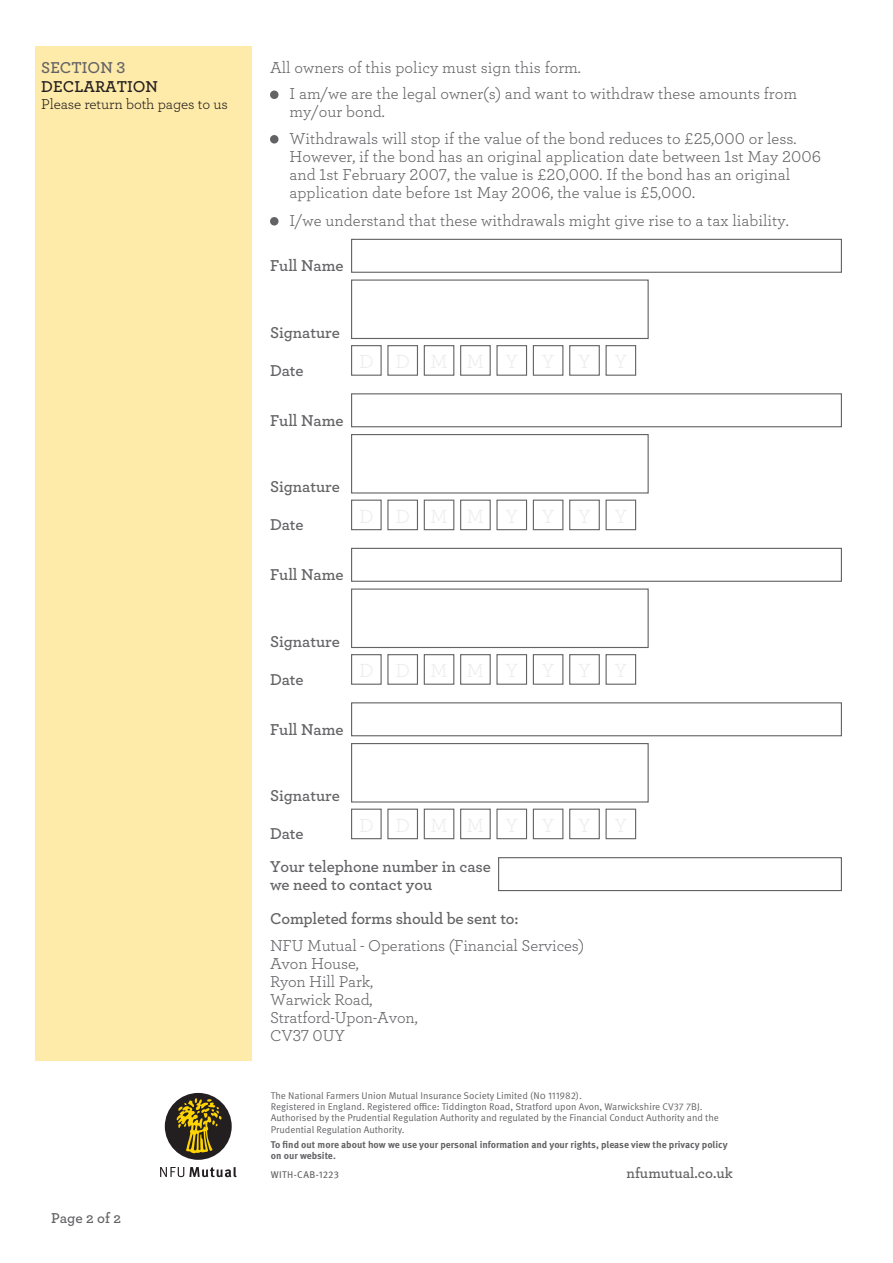
<style>
.page{position:relative;width:893px;height:1263px;background:#fff}
.page>*{position:absolute;margin:0;border:0;box-sizing:border-box;transform-origin:0 0}
.MAIN_BODY_COPY{font:16.5px/18px "Archer";color:#636366}
.MAIN_BODY_COPY-2{font:600 16.5px/18.3px "Archer";letter-spacing:-.005em;color:#636366}
.MAIN_BODY_COPY-3{font:600 16.5px/19.5px "Archer";color:#231f20}
.MAIN_BODY_COPY-4{font:15px "Archer";letter-spacing:-.01em;color:#231f20}
.MAIN_BODY_COPY-5{font:600 15px "Archer";color:#636366}
.t1{font:9.75px/11.2px "Meta Pro";color:#636366}
.t2{font:700 9.75px/11.2px "Meta Pro";color:#636366}
.t3{font:9.75px "Meta Pro";letter-spacing:.03em;color:#636366}
.s1{color:#636366}
</style>
<div class="page">
<div style="left:35px;top:46px;width:217px;height:1014px;background:#ffeba9"></div>
<div style="left:165px;top:1093px;width:67px;height:67px;background:#231f20;border-radius:50%"></div>
<svg style="left:176px;top:1098px;width:46px;height:55px"></svg>
<svg style="left:160px;top:1167px;width:77px;height:10px"></svg>
<div style="left:351px;top:239px;width:491px;height:34px;border:1px solid #636366"></div>
<div style="left:351px;top:279px;width:298px;height:60px;border:1px solid #636366"></div>
<div style="left:351px;top:345px;width:31px;height:31px;border:1px solid #636366"></div>
<div style="left:387px;top:345px;width:31px;height:31px;border:1px solid #636366"></div>
<div style="left:424px;top:345px;width:30px;height:31px;border:1px solid #636366"></div>
<div style="left:460px;top:345px;width:31px;height:31px;border:1px solid #636366"></div>
<div style="left:496px;top:345px;width:31px;height:31px;border:1px solid #636366"></div>
<div style="left:533px;top:345px;width:30px;height:31px;border:1px solid #636366"></div>
<div style="left:569px;top:345px;width:31px;height:31px;border:1px solid #636366"></div>
<div style="left:605px;top:345px;width:31px;height:31px;border:1px solid #636366"></div>
<div style="left:351px;top:393px;width:491px;height:34px;border:1px solid #636366"></div>
<div style="left:351px;top:434px;width:298px;height:59px;border:1px solid #636366"></div>
<div style="left:351px;top:500px;width:31px;height:30px;border:1px solid #636366"></div>
<div style="left:387px;top:500px;width:31px;height:30px;border:1px solid #636366"></div>
<div style="left:424px;top:500px;width:30px;height:30px;border:1px solid #636366"></div>
<div style="left:460px;top:500px;width:31px;height:30px;border:1px solid #636366"></div>
<div style="left:496px;top:500px;width:31px;height:30px;border:1px solid #636366"></div>
<div style="left:533px;top:500px;width:30px;height:30px;border:1px solid #636366"></div>
<div style="left:569px;top:500px;width:31px;height:30px;border:1px solid #636366"></div>
<div style="left:605px;top:500px;width:31px;height:30px;border:1px solid #636366"></div>
<div style="left:351px;top:548px;width:491px;height:34px;border:1px solid #636366"></div>
<div style="left:351px;top:588px;width:298px;height:60px;border:1px solid #636366"></div>
<div style="left:351px;top:654px;width:31px;height:31px;border:1px solid #636366"></div>
<div style="left:387px;top:654px;width:31px;height:31px;border:1px solid #636366"></div>
<div style="left:424px;top:654px;width:30px;height:31px;border:1px solid #636366"></div>
<div style="left:460px;top:654px;width:31px;height:31px;border:1px solid #636366"></div>
<div style="left:496px;top:654px;width:31px;height:31px;border:1px solid #636366"></div>
<div style="left:533px;top:654px;width:30px;height:31px;border:1px solid #636366"></div>
<div style="left:569px;top:654px;width:31px;height:31px;border:1px solid #636366"></div>
<div style="left:605px;top:654px;width:31px;height:31px;border:1px solid #636366"></div>
<div style="left:351px;top:702px;width:491px;height:34px;border:1px solid #636366"></div>
<div style="left:351px;top:743px;width:298px;height:59px;border:1px solid #636366"></div>
<div style="left:351px;top:809px;width:31px;height:30px;border:1px solid #636366"></div>
<div style="left:387px;top:809px;width:31px;height:30px;border:1px solid #636366"></div>
<div style="left:424px;top:809px;width:30px;height:30px;border:1px solid #636366"></div>
<div style="left:460px;top:809px;width:31px;height:30px;border:1px solid #636366"></div>
<div style="left:496px;top:809px;width:31px;height:30px;border:1px solid #636366"></div>
<div style="left:533px;top:809px;width:30px;height:30px;border:1px solid #636366"></div>
<div style="left:569px;top:809px;width:31px;height:30px;border:1px solid #636366"></div>
<div style="left:605px;top:809px;width:31px;height:30px;border:1px solid #636366"></div>
<div style="left:498px;top:857px;width:344px;height:34px;border:1px solid #636366"></div>
<div style="left:270px;top:91px;width:9px;height:8px;background:#636366;border-radius:50%"></div>
<div style="left:270px;top:135px;width:9px;height:9px;background:#636366;border-radius:50%"></div>
<div style="left:270px;top:217px;width:9px;height:9px;background:#636366;border-radius:50%"></div>
<p class="MAIN_BODY_COPY-3" style="left:41px;top:56px;width:118px"><span class="s1">SECTION 3<br></span>DECLARATION</p>
<p class="MAIN_BODY_COPY-4" style="left:41px;top:93px;width:188px">Please return both pages to us</p>
<p class="MAIN_BODY_COPY-5" style="left:51px;top:1207px;width:72px">Page 2 of 2</p>
<p class="MAIN_BODY_COPY" style="left:270px;top:57px;width:312px">All owners of this policy must sign this form.</p>
<p class="MAIN_BODY_COPY" style="left:289px;top:84px;width:509px">I am/we are the legal owner(s) and want to withdraw these amounts from my/our bond.</p>
<p class="MAIN_BODY_COPY" style="left:289px;top:128px;width:533px">Withdrawals will stop if the value of the bond reduces to £25,000 or less.<br>However, if the bond has an original application date between 1st May 2006 and 1st February 2007, the value is £20,000. If the bond has an original application date before 1st May 2006, the value is £5,000.</p>
<p class="MAIN_BODY_COPY" style="left:289px;top:210px;width:501px">I/we understand that these withdrawals might give rise to a tax liability.</p>
<p class="MAIN_BODY_COPY-2" style="left:270px;top:256px;width:75px">Full Name</p>
<p class="MAIN_BODY_COPY-2" style="left:270px;top:322px;width:71px">Signature</p>
<p class="MAIN_BODY_COPY-2" style="left:270px;top:360px;width:35px">Date</p>
<p class="MAIN_BODY_COPY-2" style="left:270px;top:410px;width:75px">Full Name</p>
<p class="MAIN_BODY_COPY-2" style="left:270px;top:476px;width:71px">Signature</p>
<p class="MAIN_BODY_COPY-2" style="left:270px;top:515px;width:35px">Date</p>
<p class="MAIN_BODY_COPY-2" style="left:270px;top:565px;width:75px">Full Name</p>
<p class="MAIN_BODY_COPY-2" style="left:270px;top:631px;width:71px">Signature</p>
<p class="MAIN_BODY_COPY-2" style="left:270px;top:669px;width:35px">Date</p>
<p class="MAIN_BODY_COPY-2" style="left:270px;top:719px;width:75px">Full Name</p>
<p class="MAIN_BODY_COPY-2" style="left:270px;top:785px;width:71px">Signature</p>
<p class="MAIN_BODY_COPY-2" style="left:270px;top:824px;width:35px">Date</p>
<p class="MAIN_BODY_COPY-2" style="left:270px;top:856px;width:222px">Your telephone number in case we need to contact you</p>
<p class="MAIN_BODY_COPY-2" style="left:270px;top:909px;width:250px">Completed forms should be sent to:</p>
<p class="MAIN_BODY_COPY" style="left:270px;top:935px;width:316px">NFU Mutual - Operations (Financial Services)</p>
<p class="MAIN_BODY_COPY" style="left:270px;top:953px;width:90px">Avon House,</p>
<p class="MAIN_BODY_COPY" style="left:270px;top:971px;width:105px">Ryon Hill Park,</p>
<p class="MAIN_BODY_COPY" style="left:270px;top:989px;width:104px">Warwick Road,</p>
<p class="MAIN_BODY_COPY" style="left:270px;top:1007px;width:149px">Stratford-Upon-Avon,</p>
<p class="MAIN_BODY_COPY" style="left:270px;top:1025px;width:76px">CV37 0UY</p>
<p class="t1" style="left:271px;top:1090px;width:450px">The National Farmers Union Mutual Insurance Society Limited (NO 111982).<br>Registered in England. Registered office: Tiddington Road, Stratford upon Avon, Warwickshire CV37 7BJ.<br>Authorised by the Prudential Regulation Authority and regulated by the Financial Conduct Authority and the Prudential Regulation Authority.</p>
<p class="t2" style="left:271px;top:1139px;width:458px">To find out more about how we use your personal information and your rights, please view the privacy policy on our website.</p>
<p class="t3" style="left:271px;top:1168px;width:70px">WITH-CAB-1223</p>
<p class="MAIN_BODY_COPY-5" style="left:627px;top:1162px;width:108px">nfumutual.co.uk</p>
</div>
